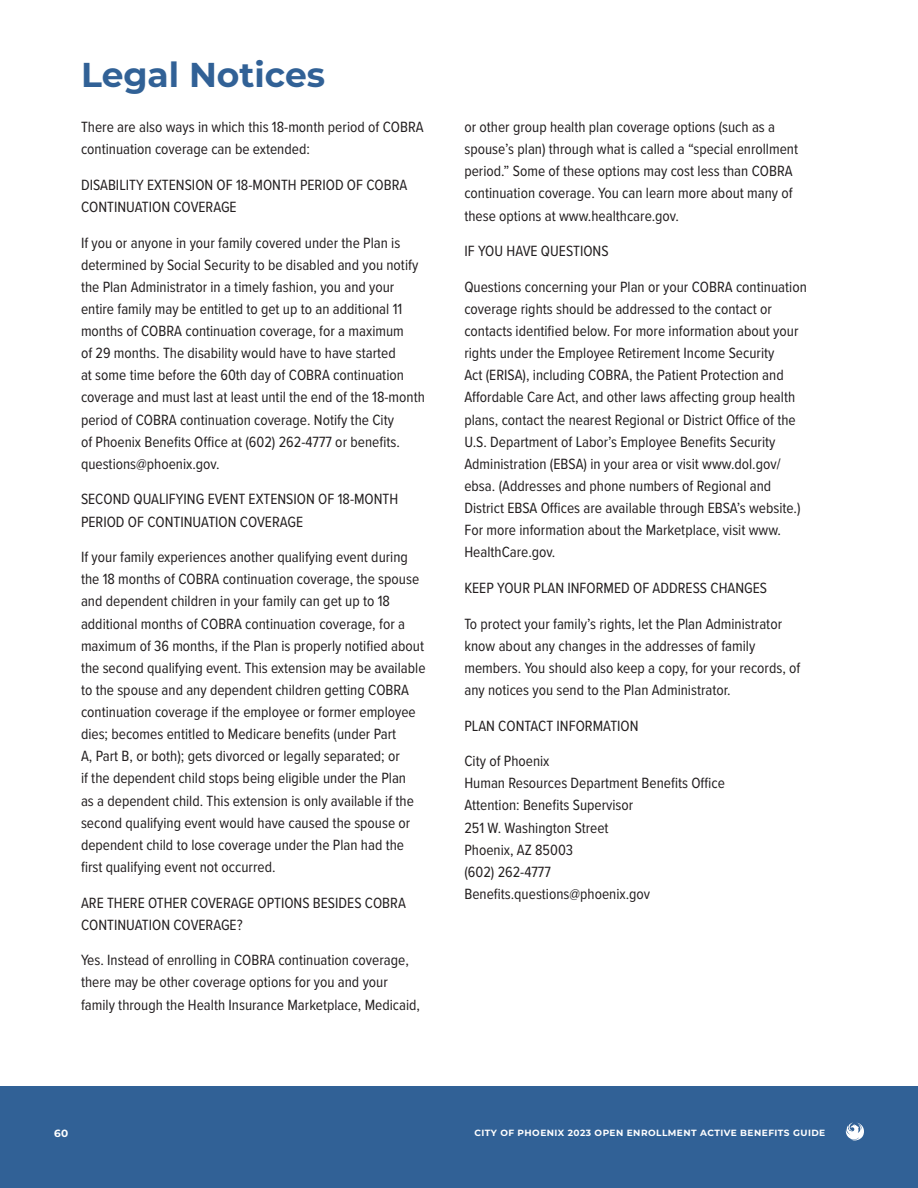
<style>
.page{position:relative;width:918px;height:1188px;background:#fff}
.page>*{position:absolute;margin:0;border:0;box-sizing:border-box;transform-origin:0 0}
.Page_Title{font:700 34.5px "Montserrat";color:#316196}
.Test_-_Body_Copy{font:15.3px/22.2px "Proxima Nova Cond";color:#231f20}
.t1{font:700 10.5px "Montserrat";color:#fff}
.t2{font:700 9px "Montserrat";letter-spacing:.05em;color:#fff}
</style>
<div class="page">
<div style="left:0;top:1086px;width:918px;height:102px;background:#316196"></div>
<svg style="left:846px;top:1123px;width:18px;height:17px"></svg>
<p class="Page_Title" style="left:81px;top:50px;width:246px">Legal Notices</p>
<p class="Test_-_Body_Copy" style="left:81px;top:115px;width:344px">There are also ways in which this 18-month period of COBRA continuation coverage can be extended:</p>
<p class="Test_-_Body_Copy" style="left:81px;top:173px;width:328px">DISABILITY EXTENSION OF 18-MONTH PERIOD OF COBRA<br>CONTINUATION COVERAGE</p>
<p class="Test_-_Body_Copy" style="left:81px;top:231px;width:345px">If you or anyone in your family covered under the Plan is determined by Social Security to be disabled and you notify the Plan Administrator in a timely fashion, you and your entire family may be entitled to get up to an additional 11 months of COBRA continuation coverage, for a maximum<br>of 29 months. The disability would have to have started<br>at some time before the 60th day of COBRA continuation coverage and must last at least until the end of the 18-month period of COBRA continuation coverage. Notify the City<br>of Phoenix Benefits Office at (602) 262-4777 or benefits. questions@phoenix.gov.</p>
<p class="Test_-_Body_Copy" style="left:81px;top:488px;width:319px">SECOND QUALIFYING EVENT EXTENSION OF 18-MONTH<br>PERIOD OF CONTINUATION COVERAGE</p>
<p class="Test_-_Body_Copy" style="left:81px;top:545px;width:346px">If your family experiences another qualifying event during the 18 months of COBRA continuation coverage, the spouse and dependent children in your family can get up to 18 additional months of COBRA continuation coverage, for a maximum of 36 months, if the Plan is properly notified about the second qualifying event. This extension may be available to the spouse and any dependent children getting COBRA continuation coverage if the employee or former employee dies; becomes entitled to Medicare benefits (under Part<br>A, Part B, or both); gets divorced or legally separated; or<br>if the dependent child stops being eligible under the Plan<br>as a dependent child. This extension is only available if the second qualifying event would have caused the spouse or dependent child to lose coverage under the Plan had the first qualifying event not occurred.</p>
<p class="Test_-_Body_Copy" style="left:81px;top:891px;width:326px">ARE THERE OTHER COVERAGE OPTIONS BESIDES COBRA<br>CONTINUATION COVERAGE?</p>
<p class="Test_-_Body_Copy" style="left:81px;top:948px;width:341px">Yes. Instead of enrolling in COBRA continuation coverage, there may be other coverage options for you and your family through the Health Insurance Marketplace, Medicaid,</p>
<p class="Test_-_Body_Copy" style="left:464px;top:115px;width:335px">or other group health plan coverage options (such as a spouse’s plan) through what is called a “special enrollment period.” Some of these options may cost less than COBRA continuation coverage. You can learn more about many of these options at www.healthcare.gov.</p>
<p class="Test_-_Body_Copy" style="left:464px;top:239px;width:146px">IF YOU HAVE QUESTIONS</p>
<p class="Test_-_Body_Copy" style="left:464px;top:275px;width:344px">Questions concerning your Plan or your COBRA continuation coverage rights should be addressed to the contact or contacts identified below. For more information about your rights under the Employee Retirement Income Security<br>Act (ERISA), including COBRA, the Patient Protection and Affordable Care Act, and other laws affecting group health plans, contact the nearest Regional or District Office of the U.S. Department of Labor’s Employee Benefits Security Administration (EBSA) in your area or visit www.dol.gov/ ebsa. (Addresses and phone numbers of Regional and District EBSA Offices are available through EBSA’s website.)<br>For more information about the Marketplace, visit www.<br>HealthCare.gov.</p>
<p class="Test_-_Body_Copy" style="left:464px;top:576px;width:304px">KEEP YOUR PLAN INFORMED OF ADDRESS CHANGES</p>
<p class="Test_-_Body_Copy" style="left:464px;top:612px;width:338px">To protect your family’s rights, let the Plan Administrator know about any changes in the addresses of family members. You should also keep a copy, for your records, of any notices you send to the Plan Administrator.</p>
<p class="Test_-_Body_Copy" style="left:464px;top:714px;width:176px">PLAN CONTACT INFORMATION</p>
<p class="Test_-_Body_Copy" style="left:464px;top:749px;width:262px">City of Phoenix<br>Human Resources Department Benefits Office<br>Attention: Benefits Supervisor<br>251 W. Washington Street<br>Phoenix, AZ 85003<br>(602) 262-4777<br>Benefits.questions@phoenix.gov</p>
<p class="t1" style="left:54px;top:1125px;width:16px">60</p>
<p class="t2" style="left:475px;top:1126px;width:352px">CITY OF PHOENIX 2023 OPEN ENROLLMENT ACTIVE BENEFITS GUIDE</p>
</div>
